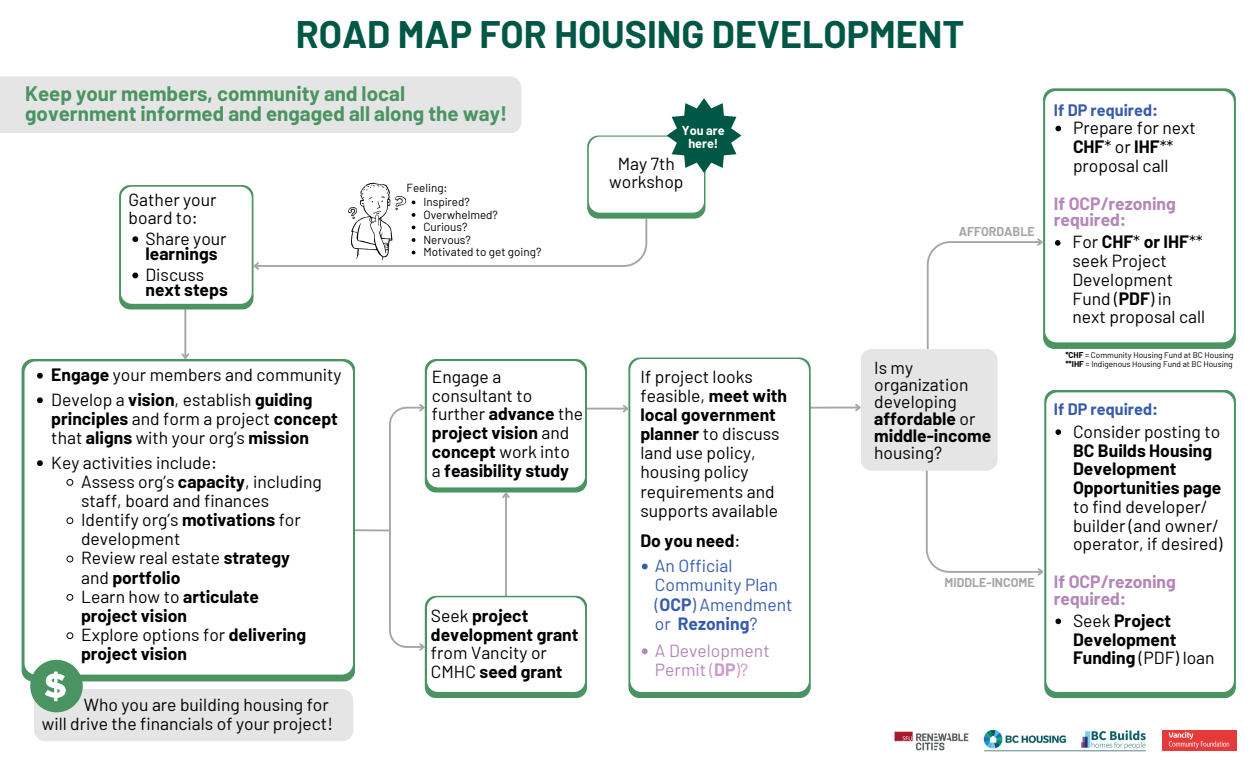
<style>
.page{position:relative;width:1260px;height:765px;background:#fff}
.page>*{position:absolute;margin:0;border:0;box-sizing:border-box;transform-origin:0 0}
.t1{font:700 37.5px "Barlow";color:#005745}
.t2{font:700 20.5px/20.5px "Barlow";color:#4a9462}
.t3{font:17.5px/18.8px "Barlow";color:#000}
.t4{font:700 17.5px/18.8px "Barlow";color:#000}
.t5{font:17.5px/19.1px "Barlow";color:#385cad}
.t6{font:700 17.5px/16.9px "Barlow";color:#b487b8}
.t7{font:17.5px/19.1px "Barlow";color:#b487b8}
.t8{font:700 16.25px "Barlow";color:#385cad}
.t9{font:700 12.62px/12.2px "Barlow";color:#fff;text-align:center}
.t10{font:700 12.5px "Barlow";color:#a6a6a6}
.t11{font:11.75px "Barlow";color:#000}
.t12{font:8.25px "Barlow";color:#000}
.s1{font-weight:700}
.s2{font-weight:400}
.s3{color:#c9c}
.s4{font-weight:700;color:#c9c}
</style>
<div class="page">
<svg style="left:587px;top:136px;width:118px;height:83px"></svg>
<div style="left:589px;top:137px;width:115px;height:76px;background:#fff;border-radius:11px"></div>
<hr style="left:505px;top:494px;width:2px;height:102px;background:#a6a6a6">
<svg style="left:502px;top:493px;width:8px;height:5px"></svg>
<div style="left:425px;top:596px;width:162px;height:102px;background:#4a9462;border-radius:11px"></div>
<div style="left:427px;top:597px;width:158px;height:95px;background:#fff;border-radius:11px"></div>
<hr style="left:744px;top:407px;width:115px;height:2px;background:#a6a6a6">
<div style="left:628px;top:358px;width:183px;height:340px;background:#4a9462;border-radius:11px"></div>
<div style="left:630px;top:359px;width:179px;height:333px;background:#fff;border-radius:11px"></div>
<hr style="left:558px;top:408px;width:69px;height:2px;background:#a6a6a6">
<svg style="left:621px;top:403px;width:10px;height:11px"></svg>
<svg style="left:355px;top:402px;width:72px;height:250px"></svg>
<div style="left:0;top:77px;width:521px;height:56px;background:#e6e5e5"></div>
<img style="left:894px;top:731px;width:75px;height:19px">
<img style="left:1163px;top:731px;width:73px;height:19px">
<img style="left:983px;top:729px;width:163px;height:23px">
<svg style="left:667px;top:98px;width:74px;height:75px"></svg>
<svg style="left:251px;top:182px;width:397px;height:89px"></svg>
<svg style="left:642px;top:564px;width:6px;height:5px"></svg>
<svg style="left:642px;top:648px;width:6px;height:6px"></svg>
<hr style="left:184px;top:248px;width:2px;height:110px;background:#a6a6a6">
<svg style="left:181px;top:352px;width:8px;height:7px"></svg>
<svg style="left:119px;top:185px;width:134px;height:124px"></svg>
<div style="left:121px;top:187px;width:131px;height:117px;background:#fff;border-radius:11px"></div>
<div style="left:22px;top:359px;width:333px;height:322px;background:#4a9462;border-radius:11px"></div>
<div style="left:25px;top:361px;width:328px;height:314px;background:#fff;border-radius:11px"></div>
<svg style="left:37px;top:373px;width:6px;height:6px"></svg>
<svg style="left:37px;top:397px;width:6px;height:6px"></svg>
<svg style="left:37px;top:460px;width:6px;height:6px"></svg>
<svg style="left:67px;top:479px;width:6px;height:7px"></svg>
<svg style="left:67px;top:517px;width:6px;height:7px"></svg>
<svg style="left:67px;top:556px;width:6px;height:6px"></svg>
<svg style="left:67px;top:594px;width:6px;height:7px"></svg>
<svg style="left:67px;top:632px;width:6px;height:7px"></svg>
<div style="left:34px;top:689px;width:319px;height:52px;background:#e6e5e5;border-radius:11px"></div>
<svg style="left:30px;top:660px;width:53px;height:52px"></svg>
<svg style="left:425px;top:359px;width:162px;height:134px;background:#5a9d70"></svg>
<div style="left:427px;top:361px;width:158px;height:126px;background:#fff;border-radius:11px"></div>
<svg style="left:853px;top:238px;width:192px;height:338px"></svg>
<div style="left:1044px;top:390px;width:192px;height:308px;background:#4a9462;border-radius:11px"></div>
<div style="left:1046px;top:392px;width:188px;height:300px;background:#fff;border-radius:11px"></div>
<div style="left:1043px;top:88px;width:193px;height:261px;background:#4a9462;border-radius:11px"></div>
<div style="left:1045px;top:91px;width:189px;height:251px;background:#fff;border-radius:11px"></div>
<svg style="left:1055px;top:240px;width:6px;height:6px"></svg>
<svg style="left:1055px;top:126px;width:6px;height:5px"></svg>
<svg style="left:1055px;top:429px;width:6px;height:6px"></svg>
<svg style="left:1055px;top:619px;width:6px;height:5px"></svg>
<svg style="left:132px;top:236px;width:6px;height:6px"></svg>
<svg style="left:132px;top:273px;width:6px;height:5px"></svg>
<h4 class="t1" style="left:296px;top:11px;width:670px">ROAD MAP FOR HOUSING DEVELOPMENT</h4>
<p class="t2" style="left:25px;top:82px;width:484px">Keep your members, community and local government informed and engaged all along the way!</p>
<p class="t3" style="left:129px;top:191px;width:89px;line-height:17.5px">Gather your board to:</p>
<h5 class="t3" style="left:145px;top:231px;width:83px;line-height:14.8px">Share your <span class="s1">learnings</span></h5>
<p class="t4" style="left:145px;top:267px;width:84px;line-height:14.8px"><span class="s2">Discuss </span>next steps</p>
<p class="t11" style="left:406px;top:181px;width:43px">Feeling:</p>
<p class="t11" style="left:423px;top:194px;width:48px">Inspired?</p>
<p class="t11" style="left:423px;top:207px;width:76px">Overwhelmed?</p>
<p class="t11" style="left:423px;top:219px;width:46px">Curious?</p>
<p class="t11" style="left:423px;top:232px;width:49px">Nervous?</p>
<h4 class="t11" style="left:423px;top:245px;width:119px">Motivated to get going?</h4>
<p class="t9" style="left:682px;top:124px;width:44px">You are here!</p>
<p class="t3" style="left:609px;top:153px;width:76px;text-align:center">May 7th workshop</p>
<p class="t3" style="left:51px;top:365px;width:292px"><span class="s1">Engage</span> your members and community</p>
<p class="t3" style="left:51px;top:389px;width:288px;line-height:19.1px">Develop a <span class="s1">vision</span>, establish <span class="s1">guiding principles</span> and form a project <span class="s1">concept </span>that <span class="s1">aligns</span> with your org’s <span class="s1">mission</span></p>
<p class="t3" style="left:51px;top:452px;width:167px">Key activities include:</p>
<p class="t3" style="left:81px;top:471px;width:242px;line-height:19.1px">Assess org’s <span class="s1">capacity</span>, including staff, board and finances</p>
<p class="t3" style="left:81px;top:510px;width:221px;line-height:19.1px">Identify org’s <span class="s1">motivations</span> for development</p>
<h4 class="t3" style="left:81px;top:548px;width:210px;line-height:19.1px">Review real estate <span class="s1">strategy </span>and <span class="s1">portfolio</span></h4>
<p class="t4" style="left:81px;top:586px;width:179px;line-height:19.1px"><span class="s2">Learn how to</span> articulate project vision</p>
<p class="t4" style="left:81px;top:625px;width:227px;line-height:19.1px"><span class="s2">Explore options for</span> delivering project vision</p>
<h4 class="t3" style="left:42px;top:695px;width:293px;text-align:right">Who you are building housing for<br>will drive the financials of your project!</h4>
<p class="t4" style="left:432px;top:367px;width:153px"><span class="s2">Engage a consultant to further</span> advance <span class="s2">the </span>project vision <span class="s2">and </span>concept <span class="s2">work into<br>a</span> feasibility study</p>
<h4 class="t4" style="left:431px;top:606px;width:149px"><span class="s2">Seek</span> project development grant <span class="s2">from Vancity or<br>CMHC</span> seed grant</h4>
<p class="t3" style="left:640px;top:366px;width:148px;line-height:19.1px">If project looks feasible, <span class="s1">meet with local government planner</span> to discuss land use policy, housing policy requirements and supports available</p>
<p class="t4" style="left:640px;top:530px;width:102px">Do you need<span class="s2">:</span></p>
<h4 class="t5" style="left:655px;top:556px;width:139px">An Official<br>Community Plan (<span class="s1">OCP</span>) Amendment or <span class="s1">Rezoning</span>?</h4>
<h4 class="t7" style="left:655px;top:641px;width:116px">A Development<br>Permit <span class="s3">(</span><span class="s4">DP</span><span class="s3">)?</span></h4>
<h3 class="t10" style="left:959px;top:224px;width:78px">AFFORDABLE</h3>
<h3 class="t3" style="left:874px;top:359px;width:119px;line-height:16.9px">Is my organization developing <span class="s1">affordable</span> or <span class="s1">middle-income </span>housing?</h3>
<p class="t10" style="left:945px;top:574px;width:92px">MIDDLE-INCOME</p>
<h3 class="t8" style="left:1054px;top:99px;width:106px">If DP required:</h3>
<p class="t3" style="left:1073px;top:118px;width:124px">Prepare for next<br><span class="s1">CHF</span>* or <span class="s1">IHF</span>** proposal call</p>
<p class="t6" style="left:1054px;top:194px;width:124px">If OCP/rezoning required:</p>
<h5 class="t3" style="left:1072px;top:232px;width:134px">For <span class="s1">CHF</span>* <span class="s1">or IHF</span>** seek Project<br>Development<br>Fund (<span class="s1">PDF</span>) in next proposal call</h5>
<p class="t12" style="left:1065px;top:350px;width:170px"><span class="s1">*CHF</span> = Community Housing Fund at BC Housing</p>
<p class="t12" style="left:1065px;top:359px;width:169px"><span class="s1">**IHF</span> = Indigenous Housing Fund at BC Housing</p>
<h4 class="t8" style="left:1054px;top:398px;width:106px">If DP required:</h4>
<p class="t3" style="left:1073px;top:421px;width:151px">Consider posting to<br><span class="s1">BC Builds Housing<br>Development<br>Opportunities page </span>to find developer/ builder (and owner/ operator, if desired)</p>
<p class="t6" style="left:1054px;top:572px;width:124px">If OCP/rezoning required:</p>
<h3 class="t4" style="left:1073px;top:611px;width:143px"><span class="s2">Seek</span> Project<br>Development<br>Funding <span class="s2">(PDF) loan</span></h3>
</div>
